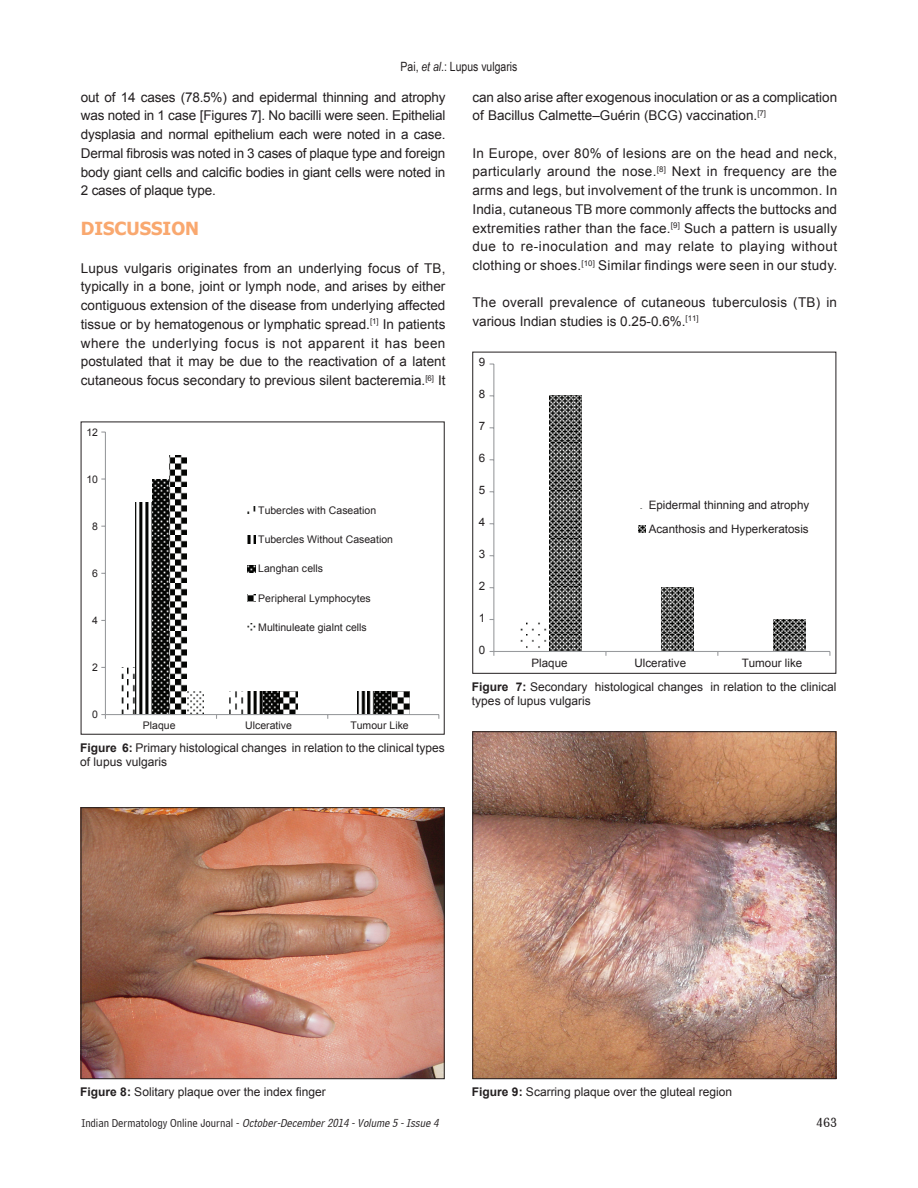
<style>
.page{position:relative;width:918px;height:1188px;background:#fff}
.page>*{position:absolute;margin:0;border:0;box-sizing:border-box;transform-origin:0 0}
.t1{font:700 18px "Tahoma";color:#f9a86f}
.t2{font:14.25px "Schadow BT";color:#231f20}
.t3{font:13.5px/18.8px "Arial";color:#231f20;text-align:justify}
.t4{font:13.5px/18.8px "Arial";letter-spacing:.02em;color:#231f20}
.t5{font:12.75px "Arial Narrow";color:#231f20}
.t6{font:12px/14.4px "Arial";color:#231f20}
.t7{font:italic 12px "Bell Centennial BT Address";color:#231f20}
.t8{font:11.55px/24.2px "Arial";color:#231f20}
.t9{font:10.5px "Arial";color:#231f20}
.s1{font-style:italic}
.s2{font-weight:700}
.s3{font-style:normal}
</style>
<div class="page">
<img style="left:475px;top:734px;width:359px;height:343px">
<div style="left:473px;top:732px;width:363px;height:347px;border:1px solid #231f20"></div>
<img style="left:83px;top:809px;width:359px;height:268px">
<div style="left:81px;top:807px;width:363px;height:272px;border:1px solid #231f20"></div>
<svg style="left:229px;top:691px;width:15px;height:23px"></svg>
<svg style="left:121px;top:667px;width:14px;height:47px"></svg>
<svg style="left:358px;top:691px;width:17px;height:23px"></svg>
<svg style="left:247px;top:691px;width:17px;height:23px"></svg>
<svg style="left:135px;top:503px;width:17px;height:211px"></svg>
<svg style="left:375px;top:691px;width:17px;height:23px"></svg>
<svg style="left:264px;top:691px;width:17px;height:23px"></svg>
<svg style="left:152px;top:479px;width:18px;height:235px;background:#2b2c2a"></svg>
<svg style="left:392px;top:691px;width:17px;height:23px"></svg>
<svg style="left:281px;top:691px;width:17px;height:23px"></svg>
<svg style="left:170px;top:455px;width:17px;height:259px"></svg>
<svg style="left:187px;top:691px;width:17px;height:23px"></svg>
<hr style="left:105px;top:432px;width:1px;height:283px;background:#989a9d">
<hr style="left:101px;top:714px;width:338px;height:1px;background:#989a9d">
<svg style="left:248px;top:507px;width:7px;height:7px"></svg>
<svg style="left:248px;top:536px;width:7px;height:7px"></svg>
<svg style="left:248px;top:565px;width:7px;height:7px"></svg>
<svg style="left:248px;top:594px;width:7px;height:7px"></svg>
<svg style="left:248px;top:623px;width:7px;height:8px"></svg>
<svg style="left:520px;top:620px;width:30px;height:31px"></svg>
<svg style="left:774px;top:620px;width:32px;height:31px"></svg>
<svg style="left:662px;top:588px;width:32px;height:63px;background:#616260"></svg>
<svg style="left:550px;top:396px;width:32px;height:255px;background:#646463"></svg>
<hr style="left:493px;top:364px;width:1px;height:287px;background:#989a9d">
<hr style="left:490px;top:651px;width:340px;height:1px;background:#989a9d">
<svg style="left:638px;top:525px;width:7px;height:8px"></svg>
<p class="t5" style="left:401px;top:59px;width:118px">Pai, <span class="s1">et al</span>.: Lupus vulgaris</p>
<p class="t3" style="left:81px;top:88px;width:366px">out of 14 cases (78.5%) and epidermal thinning and atrophy was noted in 1 case [Figures 7]. No bacilli were seen. Epithelial dysplasia and normal epithelium each were noted in a case.<br>Dermal fibrosis was noted in 3 cases of plaque type and foreign body giant cells and calcific bodies in giant cells were noted in 2 cases of plaque type.</p>
<h1 class="t1" style="left:81px;top:217px;width:120px">DISCUSSION</h1>
<p class="t3" style="left:81px;top:258px;width:366px">Lupus vulgaris originates from an underlying focus of TB, typically in a bone, joint or lymph node, and arises by either contiguous extension of the disease from underlying affected tissue or by hematogenous or lymphatic spread.<sup>[1]</sup> In patients where the underlying focus is not apparent it has been postulated that it may be due to the reactivation of a latent cutaneous focus secondary to previous silent bacteremia.<sup>[6]</sup> It</p>
<p class="t9" style="left:86px;top:426px;width:13px">12</p>
<p class="t9" style="left:86px;top:473px;width:13px">10</p>
<p class="t9" style="left:92px;top:520px;width:7px">8</p>
<p class="t9" style="left:92px;top:568px;width:7px">6</p>
<p class="t9" style="left:92px;top:615px;width:7px">4</p>
<p class="t9" style="left:92px;top:662px;width:7px">2</p>
<p class="t9" style="left:92px;top:709px;width:7px">0</p>
<p class="t9" style="left:258px;top:505px;width:119px">Tubercles with Caseation</p>
<p class="t9" style="left:258px;top:534px;width:136px">Tubercles Without Caseation</p>
<p class="t9" style="left:258px;top:563px;width:66px">Langhan cells</p>
<p class="t9" style="left:258px;top:592px;width:114px">Peripheral Lymphocytes</p>
<p class="t9" style="left:258px;top:621px;width:110px">Multinuleate gialnt cells</p>
<p class="t9" style="left:143px;top:719px;width:34px">Plaque</p>
<p class="t9" style="left:245px;top:719px;width:48px">Ulcerative</p>
<p class="t9" style="left:350px;top:719px;width:60px">Tumour Like</p>
<p class="t6" style="left:80px;top:740px;width:366px"><span class="s2">Figure 6:</span> Primary histological changes in relation to the clinical types of lupus vulgaris</p>
<p class="t3" style="left:472px;top:88px;width:366px">can also arise after exogenous inoculation or as a complication of Bacillus Calmette–Guérin (BCG) vaccination.<sup>[7]</sup></p>
<p class="t3" style="left:472px;top:143px;width:366px">In Europe, over 80% of lesions are on the head and neck, particularly around the nose.<sup>[8]</sup> Next in frequency are the arms and legs, but involvement of the trunk is uncommon. In India, cutaneous TB more commonly affects the buttocks and extremities rather than the face.<sup>[9]</sup> Such a pattern is usually due to re-inoculation and may relate to playing without clothing or shoes.<sup>[10]</sup> Similar findings were seen in our study.</p>
<p class="t4" style="left:473px;top:293px;width:366px">The overall prevalence of cutaneous tuberculosis (TB) in various Indian studies is 0.25-0.6%.<sup>[11]</sup></p>
<p class="t8" style="left:479px;top:350px;width:8px">9</p>
<p class="t8" style="left:479px;top:382px;width:8px">8</p>
<p class="t8" style="left:479px;top:414px;width:8px">7</p>
<p class="t8" style="left:479px;top:446px;width:8px">6</p>
<p class="t8" style="left:479px;top:478px;width:8px">5</p>
<p class="t8" style="left:479px;top:510px;width:8px">4</p>
<p class="t8" style="left:479px;top:542px;width:8px">3</p>
<p class="t8" style="left:479px;top:574px;width:8px">2</p>
<p class="t8" style="left:479px;top:606px;width:8px">1</p>
<p class="t8" style="left:479px;top:638px;width:8px">0</p>
<p class="t8" style="left:649px;top:493px;width:162px">Epidermal thinning and atrophy<br>Acanthosis and Hyperkeratosis</p>
<p class="t8" style="left:531px;top:651px;width:38px">Plaque</p>
<p class="t8" style="left:634px;top:651px;width:53px">Ulcerative</p>
<p class="t8" style="left:742px;top:651px;width:62px">Tumour like</p>
<p class="t6" style="left:472px;top:679px;width:366px"><span class="s2">Figure 7:</span> Secondary histological changes in relation to the clinical types of lupus vulgaris</p>
<p class="t6" style="left:80px;top:1085px;width:247px"><span class="s2">Figure 8:</span> Solitary plaque over the index finger</p>
<p class="t6" style="left:472px;top:1085px;width:262px"><span class="s2">Figure 9:</span> Scarring plaque over the gluteal region</p>
<p class="t7" style="left:81px;top:1116px;width:362px"><span class="s3">I n d i a n D e r m a to l o g y O n l i n e J o u r n a l -</span> October-December2014-Volume5-Issue4</p>
<p class="t2" style="left:816px;top:1113px;width:23px">463</p>
</div>
